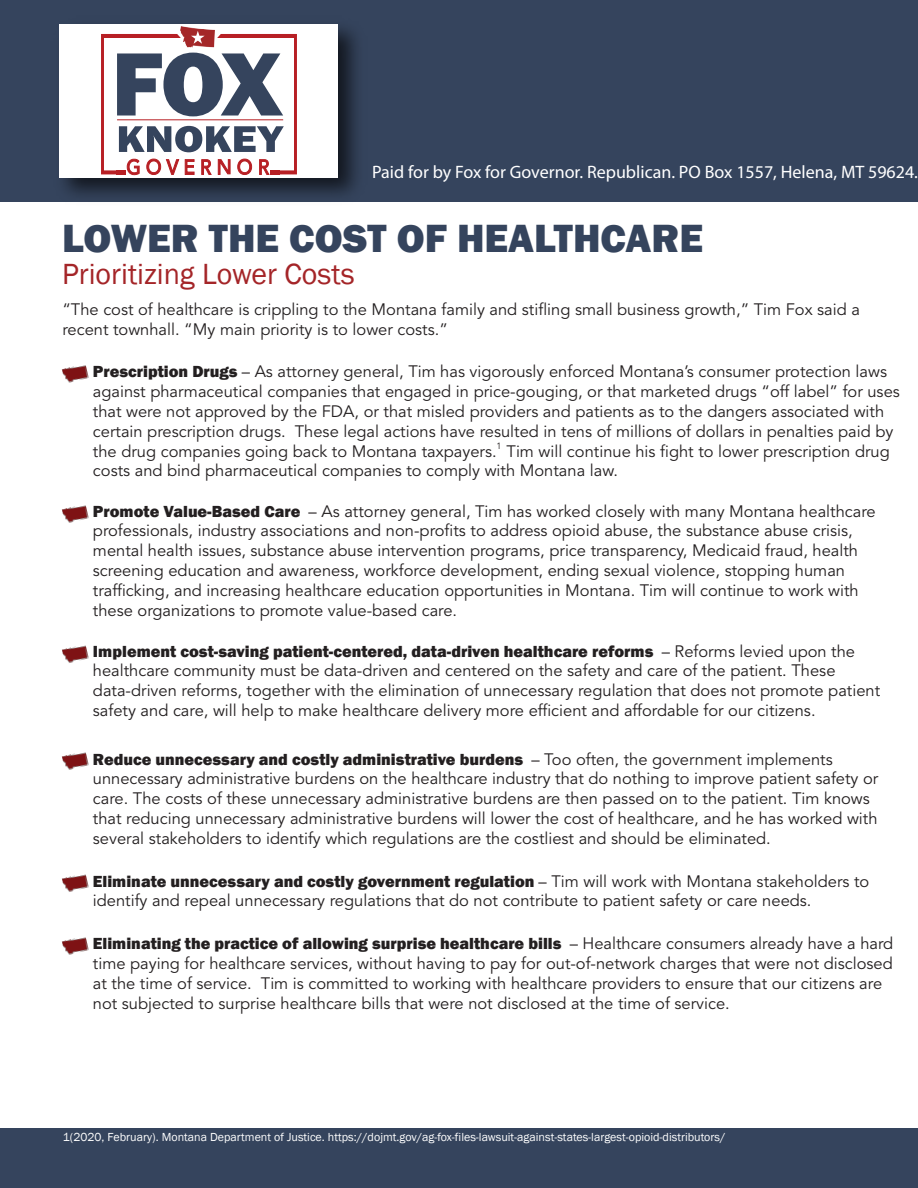
<style>
.page{position:relative;width:918px;height:1188px;background:#35445d}
.page>*{position:absolute;margin:0;border:0;box-sizing:border-box;transform-origin:0 0}
.t1{font:800 40.5px "Franklin Gothic";color:#35445d}
.t2{font:30px "Franklin Gothic";color:#a42528}
.t3{font:18px "Myriad Pro";color:#fff}
.t4{font:16.5px/19.8px "Avenir LT Std";color:#231f20}
.t5{font:800 16.5px "Franklin Gothic";color:#231f20}
.t6{font:12px "Franklin Gothic";color:#fff}
.t7{font:9px "Avenir LT Std";color:#231f20}
.s1{font-family:"Franklin Gothic";font-weight:800}
.s2{font-family:"Avenir LT Std";font-weight:400}
</style>
<div class="page">
<div style="left:0;top:202px;width:918px;height:926px;background:#fff"></div>
<img style="left:59px;top:24px;width:298px;height:172px">
<div style="left:60px;top:24px;width:278px;height:154px;background:#fff"></div>
<img style="left:181px;top:27px;width:34px;height:4px">
<svg style="left:101px;top:31px;width:196px;height:144px"></svg>
<img style="left:62px;top:365px;width:27px;height:18px">
<img style="left:62px;top:505px;width:27px;height:18px">
<img style="left:62px;top:645px;width:27px;height:18px">
<img style="left:62px;top:752px;width:27px;height:18px">
<img style="left:62px;top:874px;width:27px;height:18px">
<img style="left:62px;top:937px;width:27px;height:18px">
<p class="t3" style="left:372px;top:160px;width:547px">Paid for by Fox for Governor. Republican. PO Box 1557, Helena, MT 59624.</p>
<h1 class="t1" style="left:62px;top:212px;width:642px">LOWER THE COST OF HEALTHCARE</h1>
<h2 class="t2" style="left:62px;top:255px;width:294px">Prioritizing Lower Costs</h2>
<p class="t4" style="left:62px;top:300px;width:799px">“The cost of healthcare is crippling to the Montana family and stifling small business growth,” Tim Fox said a recent townhall. “My main priority is to lower costs.”</p>
<p class="t4" style="left:93px;top:362px;width:808px"><span class="s1">Prescription Drugs</span> – As attorney general, Tim has vigorously enforced Montana’s consumer protection laws against pharmaceutical companies that engaged in price-gouging, or that marketed drugs “off label” for uses that were not approved by the FDA, or that misled providers and patients as to the dangers associated with certain prescription drugs. These legal actions have resulted in tens of millions of dollars in penalties paid by the drug companies going back to Montana taxpayers.</p>
<p class="t7" style="left:497px;top:441px;width:7px">1</p>
<p class="t4" style="left:93px;top:442px;width:798px;text-indent:414px">Tim will continue his fight to lower prescription drug costs and bind pharmaceutical companies to comply with Montana law.</p>
<p class="t4" style="left:93px;top:502px;width:784px"><span class="s1">Promote Value-Based Care</span> – As attorney general, Tim has worked closely with many Montana healthcare professionals, industry associations and non-profits to address opioid abuse, the substance abuse crisis, mental health issues, substance abuse intervention programs, price transparency, Medicaid fraud, health screening education and awareness, workforce development, ending sexual violence, stopping human trafficking, and increasing healthcare education opportunities in Montana. Tim will continue to work with these organizations to promote value-based care.</p>
<p class="t5" style="left:93px;top:640px;width:764px">Implement cost-saving patient-centered, data-driven healthcare reforms <span class="s2">– Reforms levied upon the</span></p>
<p class="t4" style="left:93px;top:661px;width:789px">healthcare community must be data-driven and centered on the safety and care of the patient. These data-driven reforms, together with the elimination of unnecessary regulation that does not promote patient safety and care, will help to make healthcare delivery more efficient and affordable for our citizens.</p>
<p class="t5" style="left:93px;top:748px;width:741px">Reduce unnecessary and costly administrative burdens <span class="s2">– Too often, the government implements</span></p>
<p class="t4" style="left:93px;top:769px;width:787px">unnecessary administrative burdens on the healthcare industry that do nothing to improve patient safety or care. The costs of these unnecessary administrative burdens are then passed on to the patient. Tim knows that reducing unnecessary administrative burdens will lower the cost of healthcare, and he has worked with several stakeholders to identify which regulations are the costliest and should be eliminated.</p>
<p class="t5" style="left:93px;top:870px;width:778px">Eliminate unnecessary and costly government regulation <span class="s2">– Tim will work with Montana stakeholders to</span></p>
<p class="t4" style="left:93px;top:891px;width:720px">identify and repeal unnecessary regulations that do not contribute to patient safety or care needs.</p>
<p class="t5" style="left:93px;top:933px;width:802px">Eliminating the practice of allowing surprise healthcare bills <span class="s2">– Healthcare consumers already have a hard</span></p>
<p class="t4" style="left:93px;top:954px;width:801px">time paying for healthcare services, without having to pay for out-of-network charges that were not disclosed at the time of service. Tim is committed to working with healthcare providers to ensure that our citizens are not subjected to surprise healthcare bills that were not disclosed at the time of service.</p>
<p class="t6" style="left:63px;top:1129px;width:664px">1(2020, February). Montana Department of Justice. https://dojmt.gov/ag-fox-files-lawsuit-against-states-largest-opioid-distributors/</p>
</div>
